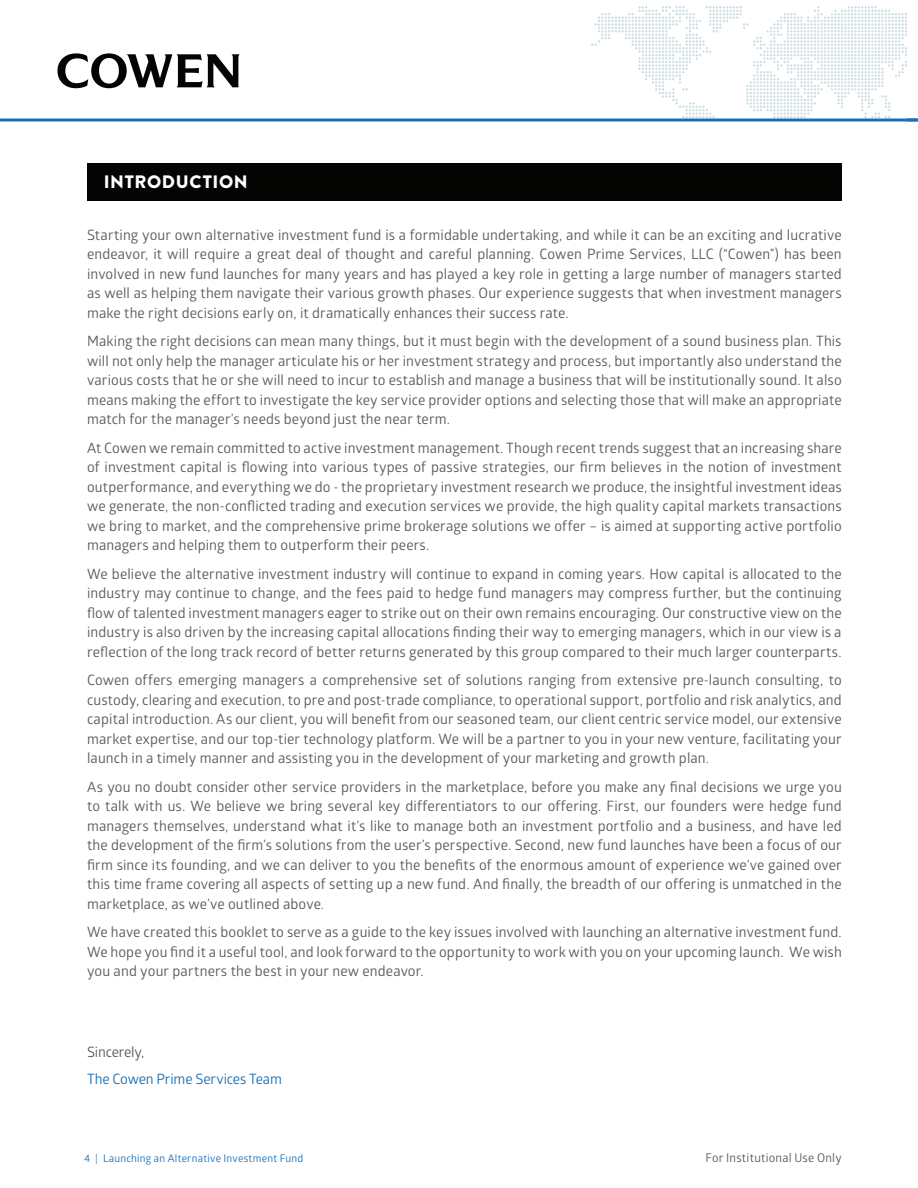
<style>
.page{position:relative;width:918px;height:1188px;background:#fff}
.page>*{position:absolute;margin:0;border:0;box-sizing:border-box;transform-origin:0 0}
.t1{font:900 18px "Brandon Grotesque";letter-spacing:.035em;color:#fff}
.Body_copy{font:14.25px/19.5px "Glober";letter-spacing:.01em;color:#58595b;text-align:justify}
.Body_copy-2{font:14.25px "Glober";letter-spacing:-.01em;color:#1870b9}
.Body_copy-3{font:14.25px "Glober";letter-spacing:-.015em;color:#58595b}
.t2{font:12px "Glober";letter-spacing:.015em;color:#57585a}
.t3{font:10.5px "Glober";letter-spacing:.02em;color:#1870b9}
.s1{color:#698ec9}
</style>
<div class="page">
<svg style="left:57px;top:53px;width:183px;height:35px"></svg>
<svg style="left:0;top:118px;width:918px;height:4px;background:#5897cc"></svg>
<svg style="left:591px;top:6px;width:327px;height:115px"></svg>
<div style="left:87px;top:163px;width:755px;height:38px;background:#040503"></div>
<p class="t1" style="left:104px;top:169px;width:146px">INTRODUCTION</p>
<p class="Body_copy" style="left:87px;top:224px;width:756px">Starting your own alternative investment fund is a formidable undertaking, and while it can be an exciting and lucrative endeavor, it will require a great deal of thought and careful planning. Cowen Prime Services, LLC (“Cowen”) has been involved in new fund launches for many years and has played a key role in getting a large number of managers started as well as helping them navigate their various growth phases. Our experience suggests that when investment managers make the right decisions early on, it dramatically enhances their success rate.</p>
<p class="Body_copy" style="left:87px;top:331px;width:756px">Making the right decisions can mean many things, but it must begin with the development of a sound business plan. This will not only help the manager articulate his or her investment strategy and process, but importantly also understand the various costs that he or she will need to incur to establish and manage a business that will be institutionally sound. It also means making the effort to investigate the key service provider options and selecting those that will make an appropriate match for the manager’s needs beyond just the near term.</p>
<p class="Body_copy" style="left:87px;top:437px;width:756px">At Cowen we remain committed to active investment management. Though recent trends suggest that an increasing share of investment capital is flowing into various types of passive strategies, our firm believes in the notion of investment outperformance, and everything we do - the proprietary investment research we produce, the insightful investment ideas we generate, the non-conflicted trading and execution services we provide, the high quality capital markets transactions we bring to market, and the comprehensive prime brokerage solutions we offer – is aimed at supporting active portfolio managers and helping them to outperform their peers.</p>
<p class="Body_copy" style="left:87px;top:563px;width:756px">We believe the alternative investment industry will continue to expand in coming years. How capital is allocated to the industry may continue to change, and the fees paid to hedge fund managers may compress further, but the continuing flow of talented investment managers eager to strike out on their own remains encouraging. Our constructive view on the industry is also driven by the increasing capital allocations finding their way to emerging managers, which in our view is a reflection of the long track record of better returns generated by this group compared to their much larger counterparts.</p>
<p class="Body_copy" style="left:87px;top:670px;width:756px">Cowen offers emerging managers a comprehensive set of solutions ranging from extensive pre-launch consulting, to custody, clearing and execution, to pre and post-trade compliance, to operational support, portfolio and risk analytics, and capital introduction. As our client, you will benefit from our seasoned team, our client centric service model, our extensive market expertise, and our top-tier technology platform. We will be a partner to you in your new venture, facilitating your launch in a timely manner and assisting you in the development of your marketing and growth plan.</p>
<p class="Body_copy" style="left:87px;top:776px;width:756px">As you no doubt consider other service providers in the marketplace, before you make any final decisions we urge you to talk with us. We believe we bring several key differentiators to our offering. First, our founders were hedge fund managers themselves, understand what it’s like to manage both an investment portfolio and a business, and have led the development of the firm’s solutions from the user’s perspective. Second, new fund launches have been a focus of our firm since its founding, and we can deliver to you the benefits of the enormous amount of experience we’ve gained over this time frame covering all aspects of setting up a new fund. And finally, the breadth of our offering is unmatched in the marketplace, as we’ve outlined above.</p>
<p class="Body_copy" style="left:87px;top:922px;width:756px">We have created this booklet to serve as a guide to the key issues involved with launching an alternative investment fund.<br>We hope you find it a useful tool, and look forward to the opportunity to work with you on your upcoming launch. We wish you and your partners the best in your new endeavor.</p>
<p class="Body_copy-3" style="left:87px;top:1042px;width:59px">Sincerely,</p>
<p class="Body_copy-2" style="left:87px;top:1069px;width:196px">The Cowen Prime Services Team</p>
<p class="t3" style="left:84px;top:1151px;width:220px">4 <span class="s1">|</span> Launching an Alternative Investment Fund</p>
<p class="t2" style="left:706px;top:1149px;width:138px">For Institutional Use Only</p>
</div>
